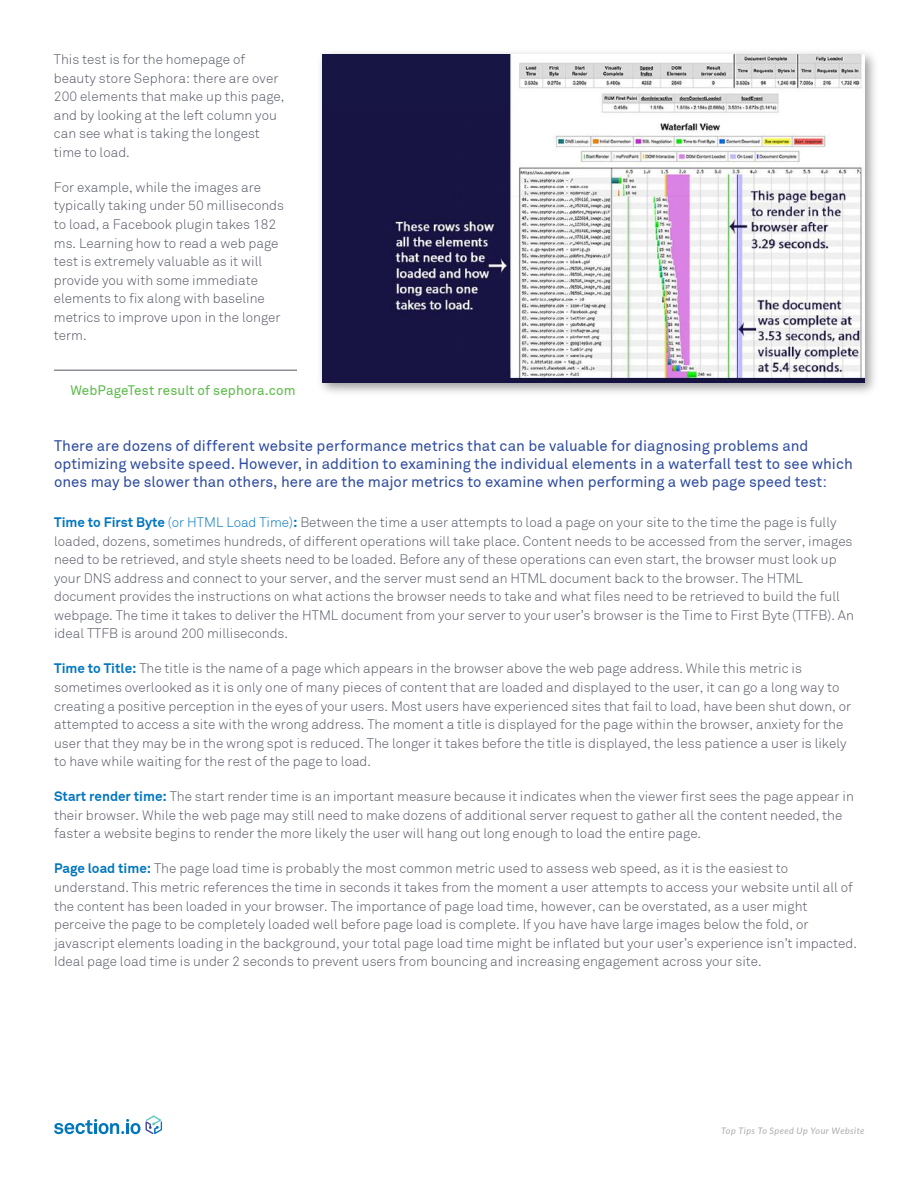
<style>
.page{position:relative;width:918px;height:1188px;background:#fff}
.page>*{position:absolute;margin:0;border:0;box-sizing:border-box;transform-origin:0 0}
.t1{font:15px/18px "Akkurat";color:#2e4b9f}
.t2{font:300 13.5px/18.6px "Akkurat";color:#535664}
.t3{font:13.5px "Akkurat";letter-spacing:.005em;color:#5aba47}
.t4{font:italic 9px "Lato";letter-spacing:.045em;color:#aaaaae}
.s1{font-weight:700;color:#0076bf}
.s2{color:#0076bf}
</style>
<div class="page">
<hr style="left:54px;top:370px;width:243px;height:1px;background:#535664">
<img style="left:320px;top:52px;width:555px;height:341px">
<img style="left:323px;top:54px;width:541px;height:329px">
<div style="left:323px;top:54px;width:186px;height:50px;background:#171543"></div>
<svg style="left:54px;top:1119px;width:86px;height:15px"></svg>
<svg style="left:146px;top:1116px;width:16px;height:18px"></svg>
<p class="t2" style="left:54px;top:50px;width:232px">This test is for the homepage of beauty store Sephora: there are over<br>200 elements that make up this page, and by looking at the left column you can see what is taking the longest time to load.</p>
<p class="t2" style="left:54px;top:178px;width:232px">For example, while the images are typically taking under 50 milliseconds to load, a Facebook plugin takes 182 ms. Learning how to read a web page test is extremely valuable as it will provide you with some immediate elements to fix along with baseline metrics to improve upon in the longer term.</p>
<p class="t3" style="left:70px;top:382px;width:227px">WebPageTest result of sephora.com</p>
<p class="t1" style="left:54px;top:436px;width:800px">There are dozens of different website performance metrics that can be valuable for diagnosing problems and optimizing website speed. However, in addition to examining the individual elements in a waterfall test to see which ones may be slower than others, here are the major metrics to examine when performing a web page speed test:</p>
<p class="t2" style="left:54px;top:513px;width:801px"><span class="s1">Time to First Byte</span> <span class="s2">(or HTML Load Time)</span><span class="s1">:</span> Between the time a user attempts to load a page on your site to the time the page is fully loaded, dozens, sometimes hundreds, of different operations will take place. Content needs to be accessed from the server, images need to be retrieved, and style sheets need to be loaded. Before any of these operations can even start, the browser must look up your DNS address and connect to your server, and the server must send an HTML document back to the browser. The HTML document provides the instructions on what actions the browser needs to take and what files need to be retrieved to build the full webpage. The time it takes to deliver the HTML document from your server to your user’s browser is the Time to First Byte (TTFB). An ideal TTFB is around 200 milliseconds.</p>
<p class="t2" style="left:54px;top:659px;width:799px"><span class="s1">Time to Title:</span> The title is the name of a page which appears in the browser above the web page address. While this metric is sometimes overlooked as it is only one of many pieces of content that are loaded and displayed to the user, it can go a long way to creating a positive perception in the eyes of your users. Most users have experienced sites that fail to load, have been shut down, or attempted to access a site with the wrong address. The moment a title is displayed for the page within the browser, anxiety for the user that they may be in the wrong spot is reduced. The longer it takes before the title is displayed, the less patience a user is likely to have while waiting for the rest of the page to load.</p>
<p class="t2" style="left:54px;top:787px;width:801px"><span class="s1">Start render time:</span> The start render time is an important measure because it indicates when the viewer first sees the page appear in their browser. While the web page may still need to make dozens of additional server request to gather all the content needed, the faster a website begins to render the more likely the user will hang out long enough to load the entire page.</p>
<p class="t2" style="left:54px;top:859px;width:804px"><span class="s1">Page load time:</span> The page load time is probably the most common metric used to assess web speed, as it is the easiest to understand. This metric references the time in seconds it takes from the moment a user attempts to access your website until all of the content has been loaded in your browser. The importance of page load time, however, can be overstated, as a user might perceive the page to be completely loaded well before page load is complete. If you have have large images below the fold, or javascript elements loading in the background, your total page load time might be inflated but your user’s experience isn’t impacted.<br>Ideal page load time is under 2 seconds to prevent users from bouncing and increasing engagement across your site.</p>
<p class="t4" style="left:721px;top:1124px;width:145px">Top Tips To Speed Up Your Website</p>
</div>
